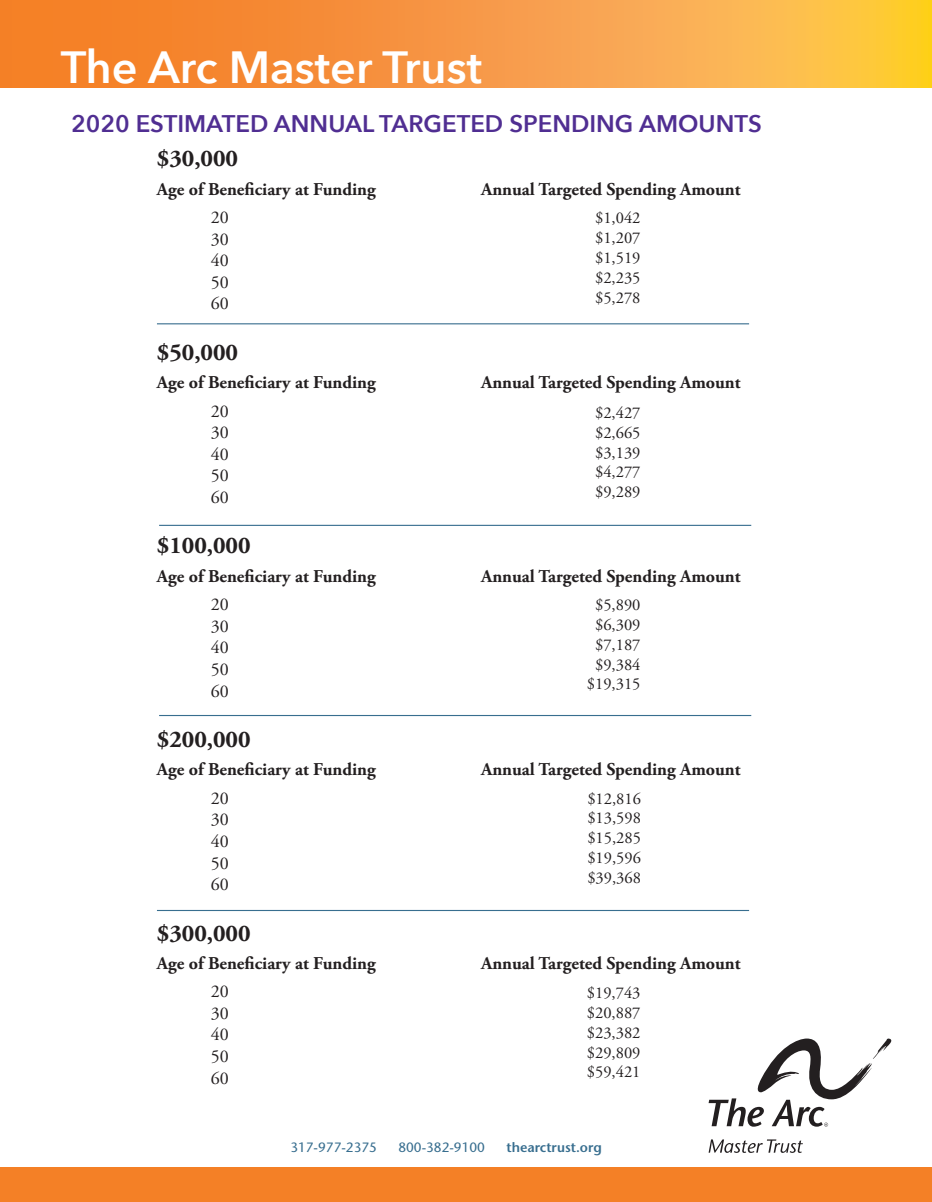
<style>
.page{position:relative;width:932px;height:1202px;background:#fff}
.page>*{position:absolute;margin:0;border:0;box-sizing:border-box;transform-origin:0 0}
.t1{font:600 45px "Avenir Next";color:#fff}
.Second_Main_Header{font:600 24px "Avenir Next";color:#502e92}
.t2{font:700 24px "Adobe Garamond Pro";color:#231f20}
.t3{font:700 18px "Adobe Garamond Pro";color:#231f20}
.t4{font:18px "Adobe Garamond Pro";color:#231f20}
.Second_Main_Header-2{font:16.5px "Adobe Garamond Pro";color:#231f20}
.t5{font:13.5px "Stone Sans";color:#386e8f}
.t6{font:600 13.5px "Stone Sans";color:#386e8f}
</style>
<div class="page">
<div style="left:0;top:1167px;width:932px;height:35px;background:#f48026"></div>
<svg style="left:0;top:0;width:932px;height:88px;background:#f89d3e"></svg>
<svg style="left:708px;top:1038px;width:184px;height:88px"></svg>
<svg style="left:708px;top:1139px;width:94px;height:13px"></svg>
<hr style="left:157px;top:323px;width:592px;height:1px;background:#386e8f">
<hr style="left:157px;top:910px;width:592px;height:1px;background:#386e8f">
<hr style="left:159px;top:525px;width:592px;height:1px;background:#386e8f">
<hr style="left:159px;top:715px;width:592px;height:1px;background:#386e8f">
<p class="t1" style="left:61px;top:28px;width:423px">The Arc Master Trust</p>
<p class="Second_Main_Header" style="left:71px;top:103px;width:692px">2020 ESTIMATED ANNUAL TARGETED SPENDING AMOUNTS</p>
<p class="t2" style="left:157px;top:145px;width:83px">$30,000</p>
<p class="t3" style="left:157px;top:178px;width:220px">Age of Beneficiary at Funding</p>
<p class="t3" style="left:481px;top:178px;width:261px">Annual Targeted Spending Amount</p>
<p class="t4" style="left:211px;top:206px;width:19px">20</p>
<p class="t4" style="left:211px;top:228px;width:19px">30</p>
<p class="t4" style="left:211px;top:250px;width:19px">40</p>
<p class="t4" style="left:211px;top:271px;width:19px">50</p>
<p class="t4" style="left:211px;top:293px;width:19px">60</p>
<p class="t2" style="left:157px;top:338px;width:83px">$50,000</p>
<p class="t3" style="left:157px;top:372px;width:220px">Age of Beneficiary at Funding</p>
<p class="t3" style="left:481px;top:372px;width:261px">Annual Targeted Spending Amount</p>
<p class="t4" style="left:211px;top:400px;width:19px">20</p>
<p class="t4" style="left:211px;top:421px;width:19px">30</p>
<p class="t4" style="left:211px;top:443px;width:19px">40</p>
<p class="t4" style="left:211px;top:465px;width:19px">50</p>
<p class="t4" style="left:211px;top:486px;width:19px">60</p>
<p class="t2" style="left:157px;top:532px;width:95px">$100,000</p>
<p class="t3" style="left:157px;top:565px;width:220px">Age of Beneficiary at Funding</p>
<p class="t3" style="left:481px;top:565px;width:261px">Annual Targeted Spending Amount</p>
<p class="t4" style="left:211px;top:593px;width:19px">20</p>
<p class="t4" style="left:211px;top:615px;width:19px">30</p>
<p class="t4" style="left:211px;top:637px;width:19px">40</p>
<p class="t4" style="left:211px;top:658px;width:19px">50</p>
<p class="t4" style="left:211px;top:680px;width:19px">60</p>
<p class="t2" style="left:157px;top:725px;width:95px">$200,000</p>
<p class="t3" style="left:157px;top:759px;width:220px">Age of Beneficiary at Funding</p>
<p class="t3" style="left:481px;top:759px;width:261px">Annual Targeted Spending Amount</p>
<p class="t4" style="left:211px;top:787px;width:19px">20</p>
<p class="t4" style="left:211px;top:808px;width:19px">30</p>
<p class="t4" style="left:211px;top:830px;width:19px">40</p>
<p class="t4" style="left:211px;top:852px;width:19px">50</p>
<p class="t4" style="left:211px;top:873px;width:19px">60</p>
<p class="t2" style="left:157px;top:919px;width:95px">$300,000</p>
<p class="t3" style="left:157px;top:952px;width:220px">Age of Beneficiary at Funding</p>
<p class="t3" style="left:481px;top:952px;width:261px">Annual Targeted Spending Amount</p>
<p class="t4" style="left:211px;top:980px;width:19px">20</p>
<p class="t4" style="left:211px;top:1002px;width:19px">30</p>
<p class="t4" style="left:211px;top:1024px;width:19px">40</p>
<p class="t4" style="left:211px;top:1045px;width:19px">50</p>
<p class="t4" style="left:211px;top:1067px;width:19px">60</p>
<p class="Second_Main_Header-2" style="left:595px;top:208px;width:47px">$1,042</p>
<p class="Second_Main_Header-2" style="left:595px;top:228px;width:47px">$1,207</p>
<p class="Second_Main_Header-2" style="left:595px;top:248px;width:47px">$1,519</p>
<p class="Second_Main_Header-2" style="left:595px;top:268px;width:47px">$2,235</p>
<p class="Second_Main_Header-2" style="left:595px;top:287px;width:47px">$5,278</p>
<p class="Second_Main_Header-2" style="left:595px;top:403px;width:47px">$2,427</p>
<p class="Second_Main_Header-2" style="left:595px;top:422px;width:47px">$2,665</p>
<p class="Second_Main_Header-2" style="left:595px;top:442px;width:47px">$3,139</p>
<p class="Second_Main_Header-2" style="left:595px;top:462px;width:47px">$4,277</p>
<p class="Second_Main_Header-2" style="left:595px;top:482px;width:47px">$9,289</p>
<p class="Second_Main_Header-2" style="left:595px;top:595px;width:47px">$5,890</p>
<p class="Second_Main_Header-2" style="left:595px;top:615px;width:47px">$6,309</p>
<p class="Second_Main_Header-2" style="left:595px;top:634px;width:47px">$7,187</p>
<p class="Second_Main_Header-2" style="left:595px;top:654px;width:47px">$9,384</p>
<p class="Second_Main_Header-2" style="left:587px;top:674px;width:55px">$19,315</p>
<p class="Second_Main_Header-2" style="left:587px;top:788px;width:55px">$12,816</p>
<p class="Second_Main_Header-2" style="left:587px;top:808px;width:55px">$13,598</p>
<p class="Second_Main_Header-2" style="left:587px;top:828px;width:55px">$15,285</p>
<p class="Second_Main_Header-2" style="left:587px;top:848px;width:55px">$19,596</p>
<p class="Second_Main_Header-2" style="left:587px;top:867px;width:55px">$39,368</p>
<p class="Second_Main_Header-2" style="left:587px;top:983px;width:55px">$19,743</p>
<p class="Second_Main_Header-2" style="left:587px;top:1002px;width:55px">$20,887</p>
<p class="Second_Main_Header-2" style="left:587px;top:1022px;width:55px">$23,382</p>
<p class="Second_Main_Header-2" style="left:587px;top:1042px;width:55px">$29,809</p>
<p class="Second_Main_Header-2" style="left:587px;top:1062px;width:55px">$59,421</p>
<p class="t5" style="left:290px;top:1139px;width:88px">317-977-2375</p>
<p class="t5" style="left:398px;top:1139px;width:88px">800-382-9100</p>
<p class="t6" style="left:506px;top:1139px;width:97px">thearctrust.org</p>
</div>
